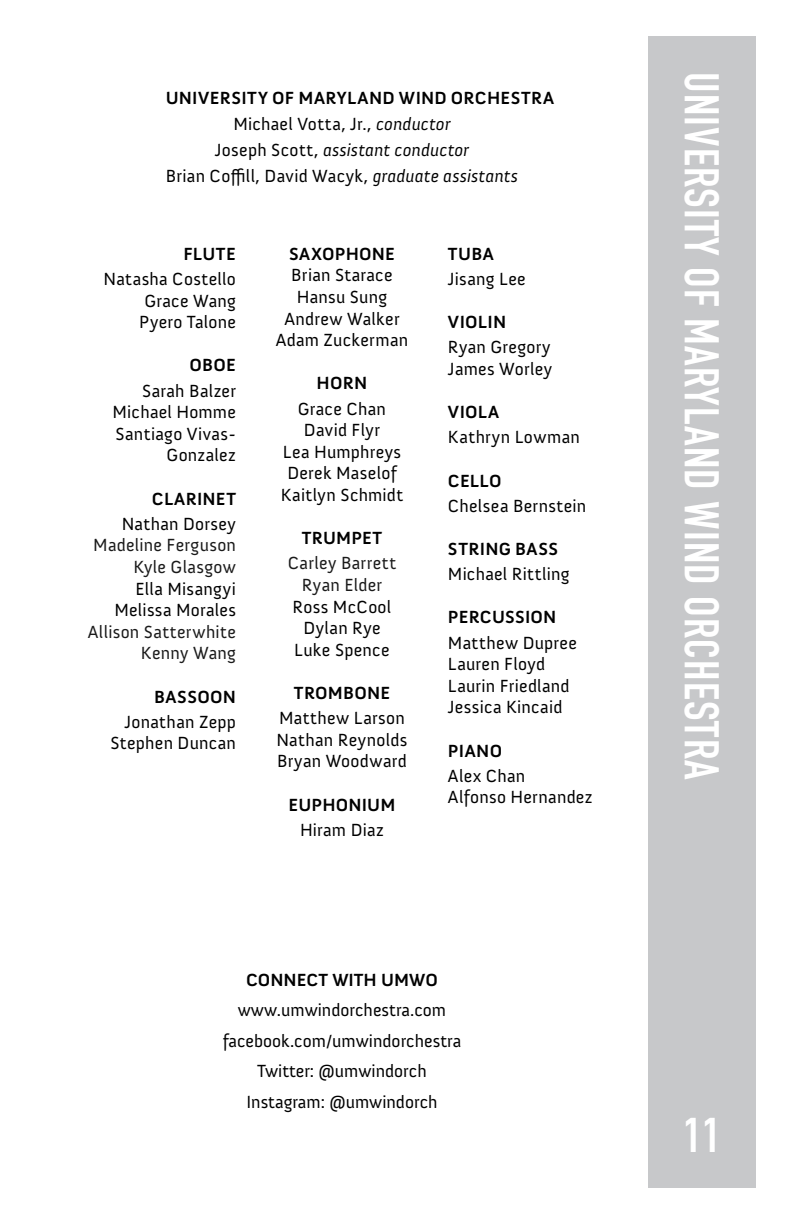
<style>
.page{position:relative;width:792px;height:1224px;background:#fff}
.page>*{position:absolute;margin:0;border:0;box-sizing:border-box;transform-origin:0 0}
.t1{font:700 48px "DIN Condensed";letter-spacing:.025em;color:#fff}
.t2{font:18px/21.6px "Anivers";letter-spacing:.015em;color:#000;text-align:center}
.t3{font:700 18px "Anivers";letter-spacing:.015em;color:#000}
.t4{font:18px/21.6px "Anivers";letter-spacing:.015em;color:#1a1a1a;text-align:right}
.t5{font:italic 18px "Anivers";letter-spacing:.005em;color:#000}
.s1{font-style:italic}
.s2{font-style:normal}
</style>
<div class="page">
<div style="left:648px;top:36px;width:108px;height:1152px;background:#c7c8ca"></div>
<p class="t3" style="left:166px;top:88px;width:390px">UNIVERSITY OF MARYLAND WIND ORCHESTRA</p>
<p class="t2" style="left:233px;top:114px;width:219px">Michael Votta, Jr., <span class="s1">conductor</span></p>
<p class="t5" style="left:215px;top:141px;width:256px"><span class="s2">Joseph Scott,</span> assistant conductor</p>
<p class="t2" style="left:166px;top:166px;width:354px">Brian Coffill, David Wacyk, <span class="s1">graduate assistants</span></p>
<p class="t3" style="left:183px;top:244px;width:54px">FLUTE</p>
<p class="t2" style="left:139px;top:268px;width:98px;text-align:justify;text-indent:-36px">Natasha Costello Grace Wang Pyero Talone</p>
<p class="t3" style="left:190px;top:356px;width:48px">OBOE</p>
<p class="t2" style="left:113px;top:380px;width:125px;text-align:right">Sarah Balzer<br>Michael Homme<br>Santiago Vivas-<br>Gonzalez</p>
<p class="t3" style="left:152px;top:489px;width:86px">CLARINET</p>
<p class="t2" style="left:122px;top:513px;width:116px">Nathan Dorsey</p>
<p class="t4" style="left:93px;top:535px;width:144px">Madeline Ferguson<br>Kyle Glasgow</p>
<p class="t2" style="left:114px;top:578px;width:123px;text-align:right">Ella Misangyi<br>Melissa Morales</p>
<p class="t4" style="left:88px;top:621px;width:150px">Allison Satterwhite<br>Kenny Wang</p>
<p class="t3" style="left:154px;top:687px;width:83px">BASSOON</p>
<p class="t2" style="left:111px;top:711px;width:127px;text-align:right">Jonathan Zepp<br>Stephen Duncan</p>
<p class="t3" style="left:289px;top:244px;width:107px">SAXOPHONE</p>
<p class="t2" style="left:276px;top:265px;width:134px">Brian Starace<br>Hansu Sung<br>Andrew Walker<br>Adam Zuckerman</p>
<p class="t3" style="left:317px;top:374px;width:52px">HORN</p>
<p class="t2" style="left:281px;top:398px;width:124px">Grace Chan<br>David Flyr<br>Lea Humphreys<br>Derek Maselof<br>Kaitlyn Schmidt</p>
<p class="t3" style="left:302px;top:528px;width:82px">TRUMPET</p>
<p class="t4" style="left:288px;top:553px;width:110px;text-align:center">Carley Barrett<br>Ryan Elder</p>
<p class="t2" style="left:293px;top:596px;width:100px">Ross McCool<br>Dylan Rye<br>Luke Spence</p>
<p class="t3" style="left:294px;top:683px;width:98px">TROMBONE</p>
<p class="t2" style="left:276px;top:708px;width:133px;text-align:left">Matthew Larson<br>Nathan Reynolds<br>Bryan Woodward</p>
<p class="t3" style="left:289px;top:795px;width:108px">EUPHONIUM</p>
<p class="t2" style="left:300px;top:819px;width:85px">Hiram Diaz</p>
<p class="t3" style="left:448px;top:244px;width:47px">TUBA</p>
<p class="t2" style="left:448px;top:268px;width:79px">Jisang Lee</p>
<p class="t3" style="left:448px;top:312px;width:60px">VIOLIN</p>
<p class="t2" style="left:448px;top:337px;width:106px;text-align:left">Ryan Gregory<br>James Worley</p>
<p class="t3" style="left:448px;top:402px;width:53px">VIOLA</p>
<p class="t2" style="left:448px;top:427px;width:133px">Kathryn Lowman</p>
<p class="t3" style="left:448px;top:471px;width:55px">CELLO</p>
<p class="t2" style="left:448px;top:495px;width:140px">Chelsea Bernstein</p>
<p class="t3" style="left:448px;top:539px;width:112px">STRING BASS</p>
<p class="t2" style="left:448px;top:564px;width:123px">Michael Rittling</p>
<p class="t3" style="left:448px;top:608px;width:110px">PERCUSSION</p>
<p class="t2" style="left:448px;top:632px;width:131px;text-align:left">Matthew Dupree<br>Lauren Floyd<br>Laurin Friedland<br>Jessica Kincaid</p>
<p class="t3" style="left:448px;top:741px;width:56px">PIANO</p>
<p class="t2" style="left:448px;top:765px;width:146px;text-align:left">Alex Chan<br>Alfonso Hernandez</p>
<p class="t3" style="left:246px;top:970px;width:193px">CONNECT WITH UMWO</p>
<p class="t2" style="left:223px;top:995px;width:240px;line-height:30.6px">www.umwindorchestra.com facebook.com/umwindorchestra<br>Twitter: @umwindorch<br>Instagram: @umwindorch</p>
<h1 class="t1" style="left:734px;top:72px;width:709px;rotate:90deg">UNIVERSITY OF MARYLAND WIND ORCHESTRA</h1>
<h1 class="t1" style="left:684px;top:1103px;width:38px">11</h1>
</div>
